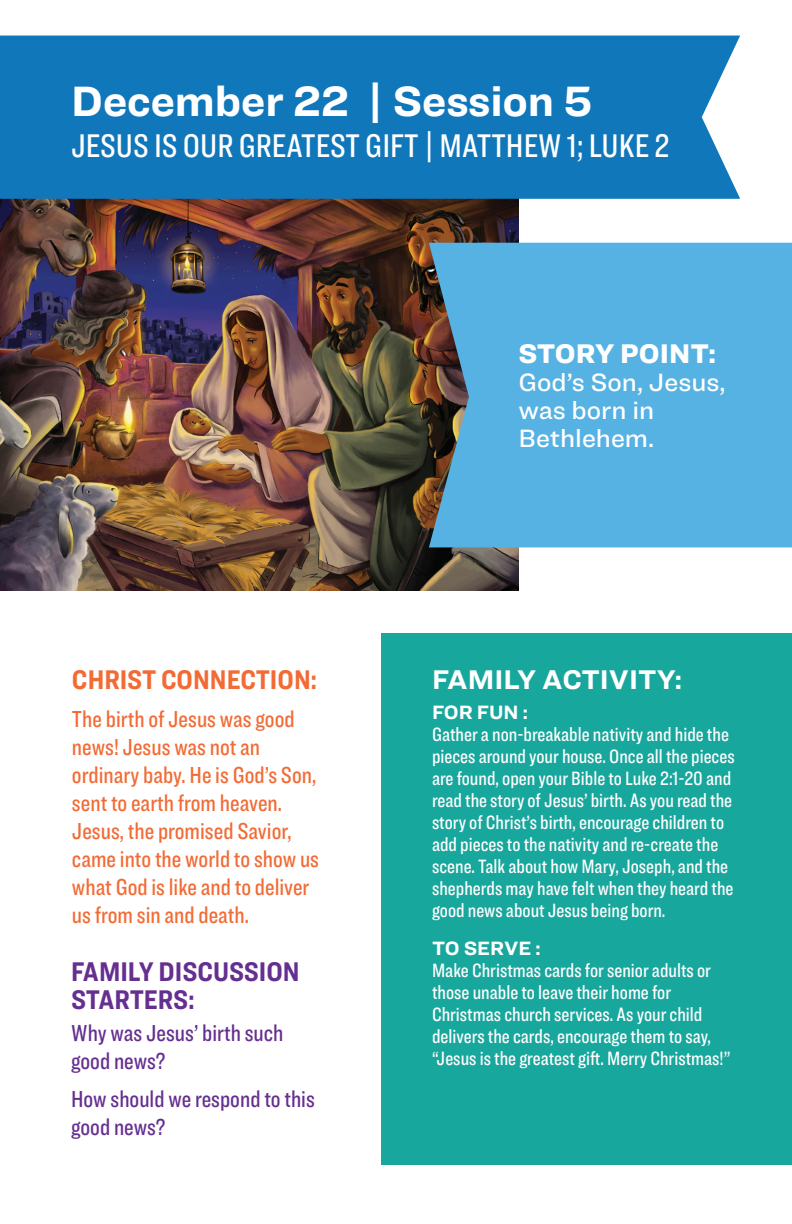
<style>
.page{position:relative;width:792px;height:1224px;background:#fff}
.page>*{position:absolute;margin:0;border:0;box-sizing:border-box;transform-origin:0 0}
.t1{font:700 44px "Ringside";color:#fff}
.t2{font:500 34px "Ringside Compressed";color:#fff}
.t3{font:700 28px/28px "Ringside Condensed";color:#652f90}
.t4{font:700 28px "Ringside Condensed";color:#f26b35}
.t5{font:700 28px "Ringside";color:#fff}
.t6{font:900 28px "Ringside";color:#fff}
.t7{font:500 26px/28px "Ringside";color:#fff}
.t8{font:500 24px/28px "Ringside Compressed";color:#f26b35}
.t9{font:500 24px/28px "Ringside Compressed";color:#652f90}
.t10{font:500 20px/22px "Ringside Compressed";color:#fff}
.t11{font:700 20px "Ringside";color:#fff}
</style>
<div class="page">
<img style="left:0;top:199px;width:518px;height:391px">
<div style="left:0;top:36px;width:740px;height:163px;background:#17b"></div>
<div style="left:382px;top:634px;width:410px;height:531px;background:#18a79d"></div>
<div style="left:429px;top:243px;width:363px;height:304px;background:#57b2e4"></div>
<h1 class="t1" style="left:71px;top:69px;width:523px">December 22 | Session 5</h1>
<h2 class="t2" style="left:71px;top:123px;width:600px">JESUS IS OUR GREATEST GIFT | MATTHEW 1; LUKE 2</h2>
<h3 class="t4" style="left:72px;top:660px;width:246px">CHRIST CONNECTION:</h3>
<p class="t8" style="left:72px;top:705px;width:249px">The birth of Jesus was good news! Jesus was not an ordinary baby. He is God’s Son, sent to earth from heaven.<br>Jesus, the promised Savior, came into the world to show us what God is like and to deliver us from sin and death.</p>
<h3 class="t3" style="left:71px;top:957px;width:230px">FAMILY DISCUSSION<br>STARTERS:</h3>
<p class="t9" style="left:71px;top:1019px;width:214px">Why was Jesus’ birth such good news?</p>
<p class="t9" style="left:71px;top:1085px;width:245px">How should we respond to this good news?</p>
<h3 class="t6" style="left:518px;top:332px;width:199px">STORY POINT:</h3>
<h3 class="t7" style="left:518px;top:367px;width:209px">God’s Son, Jesus, was born in<br>Bethlehem.</h3>
<h3 class="t5" style="left:432px;top:659px;width:251px">FAMILY ACTIVITY:</h3>
<p class="t11" style="left:432px;top:697px;width:98px">FOR FUN :</p>
<p class="t10" style="left:432px;top:723px;width:304px">Gather a non-breakable nativity and hide the pieces around your house. Once all the pieces are found, open your Bible to Luke 2:1-20 and read the story of Jesus’ birth. As you read the story of Christ’s birth, encourage children to add pieces to the nativity and re-create the scene. Talk about how Mary, Joseph, and the shepherds may have felt when they heard the good news about Jesus being born.</p>
<p class="t11" style="left:432px;top:933px;width:110px">TO SERVE :</p>
<p class="t10" style="left:432px;top:959px;width:300px">Make Christmas cards for senior adults or those unable to leave their home for Christmas church services. As your child delivers the cards, encourage them to say, “Jesus is the greatest gift. Merry Christmas!”</p>
</div>
